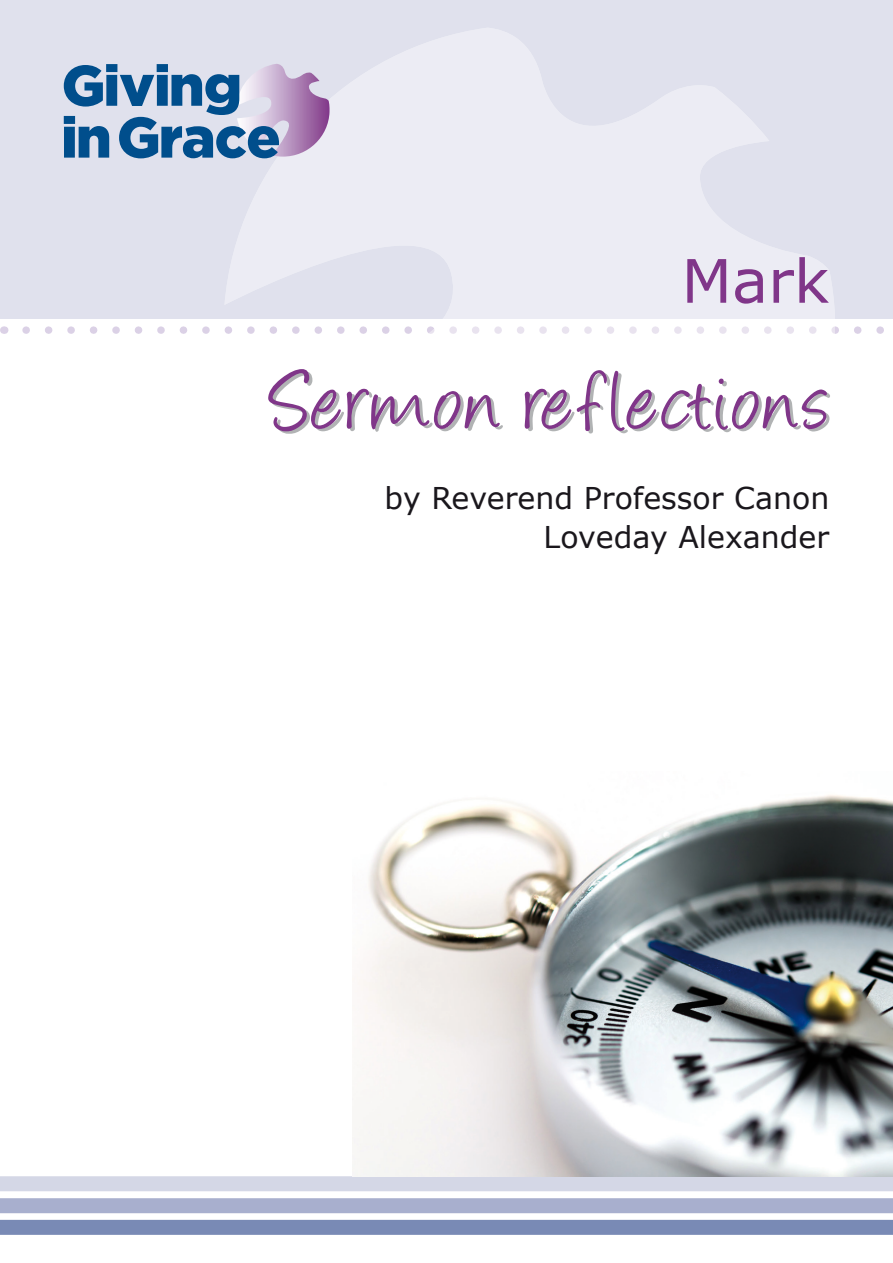
<style>
.page{position:relative;width:893px;height:1263px;background:#fff}
.page>*{position:absolute;margin:0;border:0;box-sizing:border-box;transform-origin:0 0}
.section{font:97.5px "Angelina";letter-spacing:.03em;color:#803689}
.section-2{font:60px "Verdana";color:#803689}
.section-3{font:30px/39px "Verdana";color:#1a171c;text-align:right}
</style>
<div class="page">
<div style="left:0;top:0;width:893px;height:319px;background:#e0e1ed"></div>
<div style="left:0;top:1220px;width:893px;height:15px;background:#798ab5"></div>
<div style="left:0;top:1198px;width:893px;height:15px;background:#a8afce"></div>
<div style="left:0;top:1176px;width:893px;height:15px;background:#d4d7e6"></div>
<svg style="left:26px;top:326px;width:858px;height:8px"></svg>
<svg style="left:224px;top:28px;width:611px;height:306px;fill:#ececf4"></svg>
<svg style="left:64px;top:64px;width:266px;height:94px"></svg>
<img style="left:352px;top:795px;width:540px;height:381px">
<p class="section-2" style="left:681px;top:240px;width:149px">Mark</p>
<p class="section" style="left:271px;top:361px;width:559px">Sermon reflections</p>
<p class="section-3" style="left:384px;top:479px;width:446px">by Reverend Professor Canon<br>Loveday Alexander</p>
</div>
